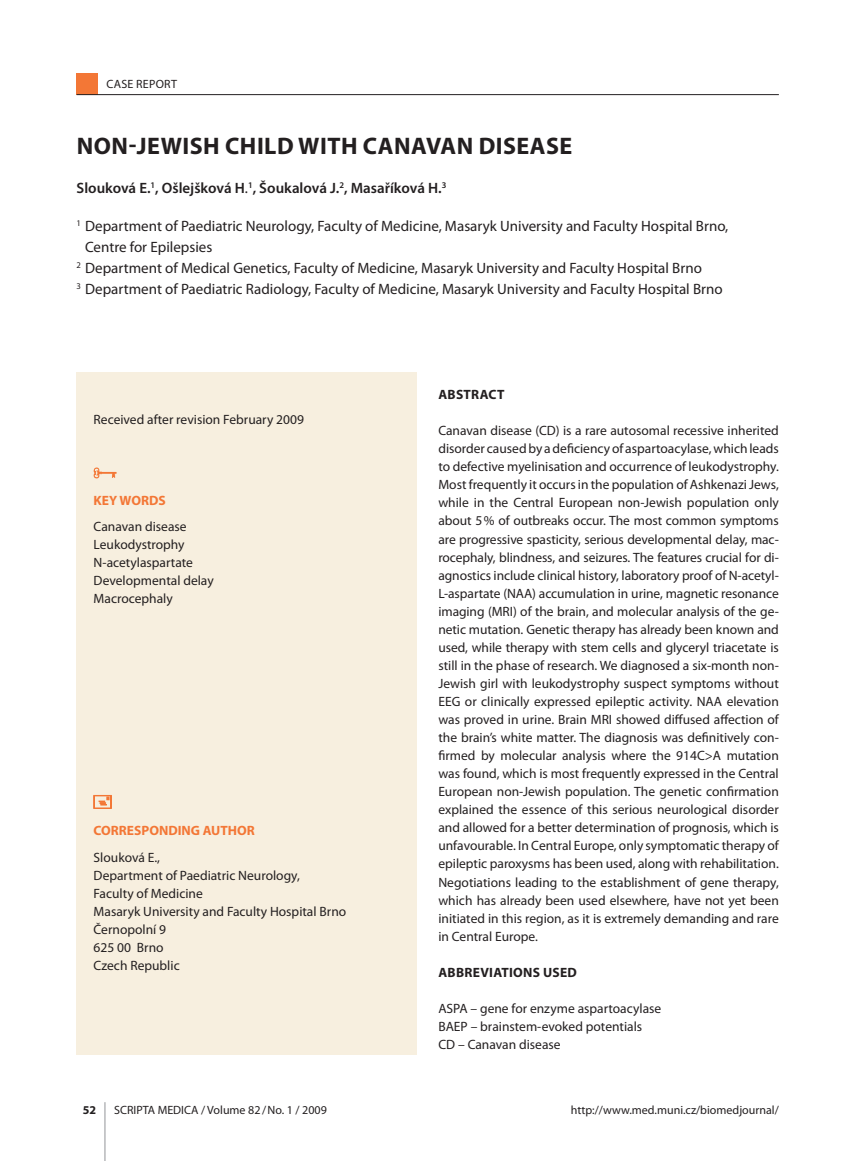
<style>
.page{position:relative;width:864px;height:1161px;background:#fff}
.page>*{position:absolute;margin:0;border:0;box-sizing:border-box;transform-origin:0 0}
.t1{font:700 24px "Myriad Pro";letter-spacing:.02em;color:#231f20}
.t2{font:15px "Myriad Pro";color:#231f20}
.t3{font:600 15px "Myriad Pro";color:#231f20}
.t4{font:13.5px/18px "Myriad Pro";color:#231f20}
.t5{font:700 13.5px "Myriad Pro";color:#f37736}
.t6{font:700 13.5px "Myriad Pro";color:#231f20}
.t7{font:12px "Myriad Pro";color:#231f20}
.t8{font:700 12px "Myriad Pro";color:#231f20}
.s1{font-weight:400}
</style>
<div class="page">
<div style="left:77px;top:74px;width:21px;height:21px;background:#f37736"></div>
<hr style="left:77px;top:94px;width:701px;height:1px;background:#231f20">
<hr style="left:104px;top:1102px;width:1px;height:59px;background:#939598">
<div style="left:77px;top:372px;width:340px;height:682px;background:#f7efdf"></div>
<svg style="left:94px;top:467px;width:23px;height:11px"></svg>
<svg style="left:93px;top:795px;width:19px;height:14px"></svg>
<p class="t7" style="left:106px;top:76px;width:8px">case</p>
<p class="t7" style="left:136px;top:76px;width:35px">report</p>
<h1 class="t1" style="left:77px;top:130px;width:497px">NON-JEWISH CHILD WITH CANAVAN DISEASE</h1>
<p class="t3" style="left:77px;top:178px;width:371px">Slouková E.<sup>1</sup>, Ošlejšková H<span class="s1">.</span><sup>1</sup>, Šoukalová J.<sup>2</sup>, Masaříková H.<sup>3</sup></p>
<p class="t2" style="left:77px;top:217px;width:653px"><sup>1</sup> Department of Paediatric Neurology, Faculty of Medicine, Masaryk University and Faculty Hospital Brno,</p>
<p class="t2" style="left:85px;top:238px;width:129px">Centre for Epilepsies</p>
<p class="t2" style="left:77px;top:259px;width:626px"><sup>2</sup> Department of Medical Genetics, Faculty of Medicine, Masaryk University and Faculty Hospital Brno</p>
<p class="t2" style="left:77px;top:280px;width:647px"><sup>3</sup> Department of Paediatric Radiology, Faculty of Medicine, Masaryk University and Faculty Hospital Brno</p>
<p class="t4" style="left:94px;top:411px;width:212px">Received after revision February 2009</p>
<p class="t5" style="left:94px;top:491px;width:74px">KEY WORDS</p>
<p class="t4" style="left:94px;top:518px;width:122px">Canavan disease<br>Leukodystrophy<br>N-acetylaspartate<br>Developmental delay<br>Macrocephaly</p>
<p class="t5" style="left:94px;top:822px;width:163px">CORRESPONDING AUTHOR</p>
<p class="t4" style="left:94px;top:848px;width:254px">Slouková E.,<br>Department of Paediatric Neurology,<br>Faculty of Medicine<br>Masaryk University and Faculty Hospital Brno<br>Černopolní 9<br>625 00 Brno<br>Czech Republic</p>
<p class="t6" style="left:438px;top:386px;width:19px">ABSTRACT</p>
<p class="t4" style="left:438px;top:421px;width:342px;text-align:justify">Canavan disease (CD) is a rare autosomal recessive inherited disorder caused by adeficiency of aspartoacylase, which leads to defective myelinisation and occurrence of leukodystrophy.<br>Most frequently it occurs in the population of Ashkenazi Jews, while in the Central European non-Jewish population only about 5% of outbreaks occur. The most common symptoms are progressive spasticity, serious developmental delay, mac&shy;rocephaly, blindness, and seizures. The features crucial for di&shy;agnostics include clinical history, laboratory proof of N-acetyl-L-aspartate (NAA) accumulation in urine, magnetic resonance imaging (MRI) of the brain, and molecular analysis of the ge&shy;netic mutation. Genetic therapy has already been known and used, while therapy with stem cells and glyceryl triacetate is still in the phase of research. We diagnosed a six-month non-Jewish girl with leukodystrophy suspect symptoms without EEG or clinically expressed epileptic activity. NAA elevation was proved in urine. Brain MRI showed diffused affection of the brain’s white matter. The diagnosis was definitively con&shy;firmed by molecular analysis where the 914C&gt;A mutation was found, which is most frequently expressed in the Central European non-Jewish population. The genetic confirmation explained the essence of this serious neurological disorder and allowed for a better determination of prognosis, which is unfavourable. In Central Europe, only symptomatic therapy of epileptic paroxysms has been used, along with rehabilitation.<br>Negotiations leading to the establishment of gene therapy, which has already been used elsewhere, have not yet been initiated in this region, as it is extremely demanding and rare in Central Europe.</p>
<p class="t6" style="left:438px;top:963px;width:18px">ABBREVIATIONS</p>
<p class="t6" style="left:542px;top:963px;width:10px">USED</p>
<p class="t4" style="left:438px;top:999px;width:224px">ASPA – gene for enzyme aspartoacylase<br>BAEP – brainstem-evoked potentials<br>CD – Canavan disease</p>
<p class="t8" style="left:83px;top:1102px;width:15px">52</p>
<p class="t7" style="left:114px;top:1102px;width:214px">SCRIPTA MEDICA / Volume 82/No. 1 / 2009</p>
<p class="t7" style="left:570px;top:1102px;width:209px">http://www.med.muni.cz/biomedjournal/</p>
</div>
